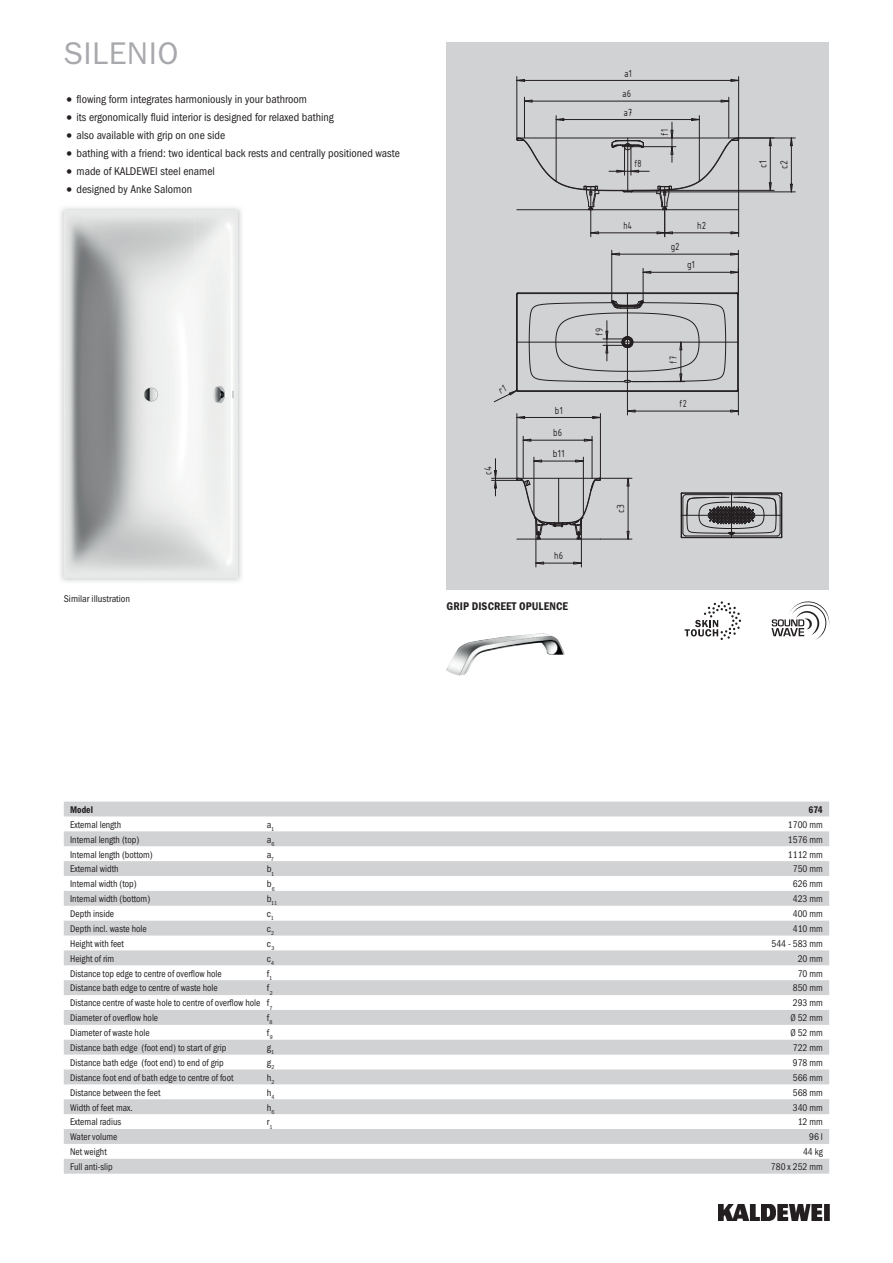
<style>
.page{position:relative;width:893px;height:1263px;background:#fff}
.page>*{position:absolute;margin:0;border:0;box-sizing:border-box;transform-origin:0 0}
.t1{font:31.5px "Franklin Gothic ITC";letter-spacing:.015em;color:#a8a9ad}
.t2{font:11.25px "Franklin Gothic Cond ITC";color:#231f20}
.t3{font:600 11.25px "Franklin Gothic Cond ITC";letter-spacing:.01em;color:#231f20}
.t4{font:11.1px/20.9px "ISOCPEUR";color:#231f20;scale:.89 1}
.t5{font:11.1px "ISOCPEUR";color:#231f20;scale:.82 1}
.t6{font:11.1px "ISOCPEUR";color:#231f20}
.t7{font:11.1px "ISOCPEUR";color:#231f20;scale:.91 1}
.t8{font:11.1px "ISOCPEUR";color:#231f20;scale:.83 1}
.t9{font:11.1px "ISOCPEUR";color:#231f20;scale:.9 1}
.t10{font:9.75px "Franklin Gothic Cond ITC";color:#231f20;scale:.95 1}
.t11{font:9.75px "Franklin Gothic Cond ITC";color:#231f20}
.t12{font:600 9.75px "Franklin Gothic Cond ITC";color:#231f20;scale:.95 1}
.t13{font:5.7px "Franklin Gothic Cond ITC";color:#231f20}
.s1{font-size:15.75px}
</style>
<div class="page">
<img style="left:719px;top:1204px;width:110px;height:16px">
<div style="left:446px;top:43px;width:383px;height:547px;background:#d1d2d4"></div>
<svg style="left:516px;top:77px;width:279px;height:160px"></svg>
<img style="left:64px;top:210px;width:174px;height:368px">
<svg style="left:64px;top:801px;width:765px;height:373px"></svg>
<svg style="left:771px;top:601px;width:58px;height:39px"></svg>
<svg style="left:685px;top:601px;width:56px;height:39px"></svg>
<img style="left:446px;top:633px;width:119px;height:42px">
<svg style="left:492px;top:250px;width:291px;height:317px"></svg>
<h1 class="t1" style="left:64px;top:34px;width:116px">SILENIO</h1>
<p class="t2" style="left:64px;top:93px;width:245px"><span class="s1">•</span> flowing form integrates harmoniously in your bathroom</p>
<p class="t2" style="left:64px;top:111px;width:271px"><span class="s1">•</span> its ergonomically fluid interior is designed for relaxed bathing</p>
<p class="t2" style="left:64px;top:129px;width:163px"><span class="s1">•</span> also available with grip on one side</p>
<p class="t2" style="left:64px;top:147px;width:338px"><span class="s1">•</span> bathing with a friend: two identical back rests and centrally positioned waste</p>
<p class="t2" style="left:64px;top:164px;width:153px"><span class="s1">•</span> made of KALDEWEI steel enamel</p>
<p class="t2" style="left:64px;top:182px;width:130px"><span class="s1">•</span> designed by Anke Salomon</p>
<p class="t11" style="left:64px;top:593px;width:68px">Similar illustration</p>
<p class="t7" style="left:555px;top:403px;width:10px">b1</p>
<p class="t9" style="left:481px;top:475px;width:11px;rotate:-90deg">c4</p>
<p class="t4" style="left:553px;top:422px;width:14px">b6 b11</p>
<p class="t4" style="left:554px;top:545px;width:12px">h6</p>
<p class="t3" style="left:446px;top:600px;width:123px">GRIP DISCREET OPULENCE</p>
<p class="t7" style="left:624px;top:66px;width:10px">a1</p>
<p class="t4" style="left:622px;top:83px;width:12px">a6</p>
<p class="t4" style="left:623px;top:101px;width:12px">a7</p>
<p class="t5" style="left:657px;top:136px;width:9px;rotate:-90deg">f1</p>
<p class="t5" style="left:634px;top:157px;width:11px">f8</p>
<p class="t6" style="left:777px;top:169px;width:11px;rotate:-90deg">c2</p>
<p class="t6" style="left:756px;top:168px;width:9px;rotate:-90deg">c1</p>
<p class="t8" style="left:623px;top:218px;width:12px">h4</p>
<p class="t4" style="left:697px;top:215px;width:12px">h2</p>
<p class="t4" style="left:671px;top:236px;width:12px">g2</p>
<p class="t7" style="left:687px;top:258px;width:10px">g1</p>
<p class="t5" style="left:592px;top:336px;width:11px;rotate:-90deg">f9</p>
<p class="t5" style="left:666px;top:364px;width:11px;rotate:-90deg">f7</p>
<p class="t5" style="left:679px;top:396px;width:11px">f2</p>
<p class="t6" style="left:613px;top:513px;width:11px;rotate:-90deg">c3</p>
<p class="t12" style="left:70px;top:804px;width:26px">Model</p>
<p class="t12" style="left:808px;top:804px;width:17px">674</p>
<p class="t10" style="left:70px;top:819px;width:55px">External length</p>
<p class="t11" style="left:267px;top:819px;width:9px">a<sub>1</sub></p>
<p class="t10" style="left:788px;top:819px;width:38px">1700 mm</p>
<p class="t10" style="left:70px;top:834px;width:74px">Internal length (top)</p>
<p class="t11" style="left:267px;top:834px;width:9px">a<sub>6</sub></p>
<p class="t10" style="left:788px;top:834px;width:38px">1576 mm</p>
<p class="t10" style="left:70px;top:848px;width:89px">Internal length (bottom)</p>
<p class="t11" style="left:267px;top:848px;width:9px">a<sub>7</sub></p>
<p class="t10" style="left:788px;top:848px;width:38px">1112 mm</p>
<p class="t10" style="left:70px;top:863px;width:52px">External width</p>
<p class="t11" style="left:267px;top:863px;width:9px">b<sub>1</sub></p>
<p class="t10" style="left:793px;top:863px;width:33px">750 mm</p>
<p class="t10" style="left:70px;top:878px;width:72px">Internal width (top)</p>
<p class="t11" style="left:267px;top:878px;width:10px">b<sub>6</sub></p>
<p class="t10" style="left:793px;top:878px;width:33px">626 mm</p>
<p class="t10" style="left:70px;top:893px;width:86px">Internal width (bottom)</p>
<p class="t13" style="left:267px;top:900px;width:12px"><sup>b</sup>11</p>
<p class="t10" style="left:793px;top:893px;width:33px">423 mm</p>
<p class="t10" style="left:70px;top:908px;width:48px">Depth inside</p>
<p class="t11" style="left:267px;top:908px;width:8px">c<sub>1</sub></p>
<p class="t10" style="left:793px;top:908px;width:33px">400 mm</p>
<p class="t10" style="left:70px;top:923px;width:82px">Depth incl. waste hole</p>
<p class="t11" style="left:267px;top:923px;width:9px">c<sub>2</sub></p>
<p class="t10" style="left:793px;top:923px;width:33px">410 mm</p>
<p class="t10" style="left:70px;top:938px;width:58px">Height with feet</p>
<p class="t11" style="left:267px;top:938px;width:9px">c<sub>3</sub></p>
<p class="t10" style="left:771px;top:938px;width:56px">544 - 583 mm</p>
<p class="t10" style="left:70px;top:953px;width:48px">Height of rim</p>
<p class="t11" style="left:267px;top:953px;width:9px">c<sub>4</sub></p>
<p class="t10" style="left:798px;top:953px;width:28px">20 mm</p>
<p class="t10" style="left:70px;top:967px;width:161px">Distance top edge to centre of overflow hole</p>
<p class="t11" style="left:267px;top:967px;width:7px">f<sub>1</sub></p>
<p class="t10" style="left:798px;top:967px;width:28px">70 mm</p>
<p class="t10" style="left:70px;top:982px;width:157px">Distance bath edge to centre of waste hole</p>
<p class="t11" style="left:267px;top:982px;width:7px">f<sub>2</sub></p>
<p class="t10" style="left:793px;top:982px;width:33px">850 mm</p>
<p class="t10" style="left:70px;top:997px;width:215px">Distance centre of waste hole to centre of overflow hole f<sub>7</sub></p>
<p class="t10" style="left:793px;top:997px;width:33px">293 mm</p>
<p class="t10" style="left:70px;top:1012px;width:94px">Diameter of overflow hole</p>
<p class="t11" style="left:267px;top:1012px;width:7px">f<sub>8</sub></p>
<p class="t10" style="left:790px;top:1012px;width:36px">Ø 52 mm</p>
<p class="t10" style="left:70px;top:1027px;width:85px">Diameter of waste hole</p>
<p class="t11" style="left:267px;top:1027px;width:7px">f<sub>9</sub></p>
<p class="t10" style="left:790px;top:1027px;width:36px">Ø 52 mm</p>
<p class="t10" style="left:70px;top:1042px;width:166px">Distance bath edge (foot end) to start of grip</p>
<p class="t11" style="left:267px;top:1042px;width:9px">g<sub>1</sub></p>
<p class="t10" style="left:793px;top:1042px;width:33px">722 mm</p>
<p class="t10" style="left:70px;top:1057px;width:163px">Distance bath edge (foot end) to end of grip</p>
<p class="t11" style="left:267px;top:1057px;width:9px">g<sub>2</sub></p>
<p class="t10" style="left:793px;top:1057px;width:33px">978 mm</p>
<p class="t10" style="left:70px;top:1072px;width:173px">Distance foot end of bath edge to centre of foot</p>
<p class="t11" style="left:267px;top:1072px;width:9px">h<sub>2</sub></p>
<p class="t10" style="left:793px;top:1072px;width:33px">566 mm</p>
<p class="t10" style="left:70px;top:1087px;width:97px">Distance between the feet</p>
<p class="t11" style="left:267px;top:1087px;width:9px">h<sub>4</sub></p>
<p class="t10" style="left:793px;top:1087px;width:33px">568 mm</p>
<p class="t10" style="left:70px;top:1101px;width:67px">Width of feet max.</p>
<p class="t11" style="left:267px;top:1101px;width:9px">h<sub>6</sub></p>
<p class="t10" style="left:793px;top:1101px;width:33px">340 mm</p>
<p class="t10" style="left:70px;top:1116px;width:55px">External radius</p>
<p class="t11" style="left:267px;top:1116px;width:7px">r<sub>1</sub></p>
<p class="t10" style="left:798px;top:1116px;width:28px">12 mm</p>
<p class="t10" style="left:70px;top:1131px;width:51px">Water volume</p>
<p class="t10" style="left:809px;top:1131px;width:16px">96 l</p>
<p class="t10" style="left:70px;top:1146px;width:40px">Net weight</p>
<p class="t10" style="left:803px;top:1146px;width:22px">44 kg</p>
<p class="t10" style="left:70px;top:1161px;width:46px">Full anti-slip</p>
<p class="t10" style="left:771px;top:1161px;width:56px">780 x 252 mm</p>
</div>
